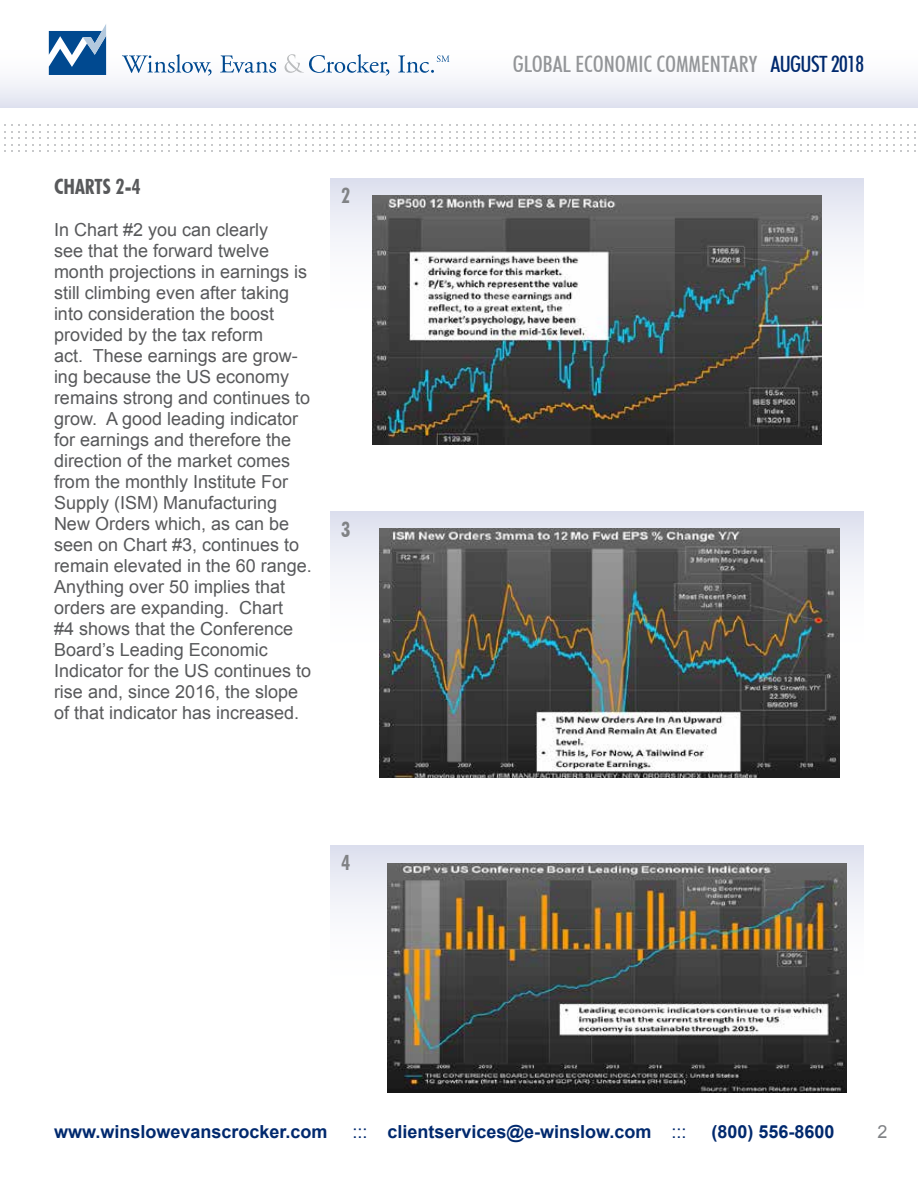
<style>
.page{position:relative;width:918px;height:1188px;background:#fff}
.page>*{position:absolute;margin:0;border:0;box-sizing:border-box;transform-origin:0 0}
.t1{font:500 condensed 22.5px "Futura BT";color:#939598}
.t2{font:700 condensed 21px "Futura BT";color:#58595b}
.t3{font:700 condensed 21px "Futura BT";color:#808285}
.t4{font:18px/21px "Arial";color:#58595b}
.t5{font:700 18px "Arial";color:#00296e}
.t6{font:18px "Arial";color:#808285}
.s1{color:#00296e}
.s2{font-weight:400}
</style>
<div class="page">
<svg style="left:370px;top:124px;width:30px;height:28px"></svg>
<svg style="left:413px;top:124px;width:23px;height:28px"></svg>
<svg style="left:456px;top:124px;width:23px;height:28px"></svg>
<svg style="left:499px;top:124px;width:23px;height:28px"></svg>
<svg style="left:542px;top:124px;width:23px;height:28px"></svg>
<svg style="left:578px;top:124px;width:30px;height:28px"></svg>
<svg style="left:621px;top:124px;width:30px;height:28px"></svg>
<svg style="left:664px;top:124px;width:30px;height:28px"></svg>
<svg style="left:11px;top:124px;width:23px;height:28px"></svg>
<svg style="left:54px;top:124px;width:23px;height:28px"></svg>
<svg style="left:97px;top:124px;width:23px;height:28px"></svg>
<svg style="left:133px;top:124px;width:30px;height:28px"></svg>
<svg style="left:176px;top:124px;width:30px;height:28px"></svg>
<svg style="left:219px;top:124px;width:30px;height:28px"></svg>
<svg style="left:262px;top:124px;width:30px;height:28px"></svg>
<svg style="left:305px;top:124px;width:30px;height:28px"></svg>
<svg style="left:348px;top:124px;width:9px;height:28px"></svg>
<svg style="left:721px;top:124px;width:23px;height:28px"></svg>
<svg style="left:757px;top:124px;width:30px;height:28px"></svg>
<svg style="left:800px;top:124px;width:30px;height:28px"></svg>
<svg style="left:843px;top:124px;width:30px;height:28px"></svg>
<svg style="left:886px;top:124px;width:30px;height:28px"></svg>
<div style="left:0;top:0;width:918px;height:108px;background:linear-gradient(to bottom,#fff,#ebecf5)"></div>
<svg style="left:49px;top:24px;width:57px;height:51px"></svg>
<svg style="left:122px;top:54px;width:90px;height:22px"></svg>
<svg style="left:220px;top:55px;width:56px;height:18px"></svg>
<svg style="left:285px;top:54px;width:104px;height:22px"></svg>
<svg style="left:398px;top:55px;width:51px;height:18px"></svg>
<div style="left:330px;top:178px;width:534px;height:266px;background:linear-gradient(to bottom,#e9eaf3,#fffffd)"></div>
<img style="left:373px;top:195px;width:448px;height:249px">
<svg style="left:330px;top:512px;width:534px;height:266px"></svg>
<img style="left:380px;top:529px;width:459px;height:249px">
<div style="left:330px;top:845px;width:534px;height:266px;background:linear-gradient(to bottom,#e8eaf2,#fff)"></div>
<img style="left:388px;top:864px;width:459px;height:229px">
<p class="t2" style="left:54px;top:174px;width:88px">CHARTS 2-4</p>
<p class="t4" style="left:54px;top:220px;width:259px">In Chart #2 you can clearly<br>see that the forward twelve month projections in earnings is still climbing even after taking into consideration the boost provided by the tax reform<br>act. These earnings are grow&shy;ing because the US economy remains strong and continues to grow. A good leading indicator for earnings and therefore the direction of the market comes from the monthly Institute For<br>Supply (ISM) Manufacturing<br>New Orders which, as can be seen on Chart #3, continues to remain elevated in the 60 range.<br>Anything over 50 implies that orders are expanding. Chart<br>#4 shows that the Conference<br>Board’s Leading Economic<br>Indicator for the US continues to rise and, since 2016, the slope of that indicator has increased.</p>
<p class="t3" style="left:341px;top:183px;width:11px">2</p>
<p class="t3" style="left:341px;top:517px;width:11px">3</p>
<p class="t3" style="left:341px;top:850px;width:11px">4</p>
<p class="t1" style="left:513px;top:51px;width:353px">GLOBAL ECONOMIC COMMENTARY <span class="s1">AUGUST 2018</span></p>
<p class="t5" style="left:54px;top:1120px;width:275px">www.winslowevanscrocker.com</p>
<p class="t5" style="left:352px;top:1120px;width:336px"><span class="s2">:::</span> clientservices@e-winslow.com <span class="s2">:::</span></p>
<p class="t5" style="left:711px;top:1120px;width:125px">(800) 556-8600</p>
<p class="t6" style="left:878px;top:1120px;width:12px">2</p>
</div>
